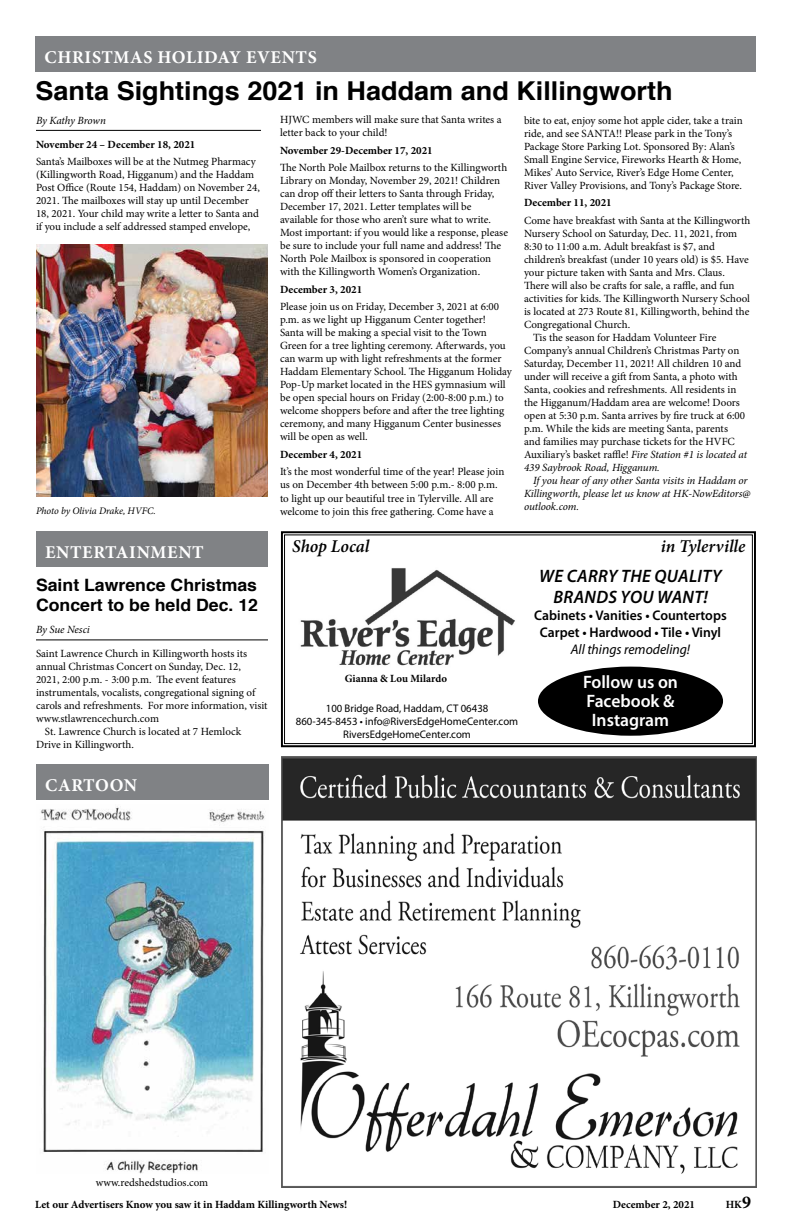
<style>
.page{position:relative;width:792px;height:1224px;background:#fff}
.page>*{position:absolute;margin:0;border:0;box-sizing:border-box;transform-origin:0 0}
.t1{font:700 26px "Helvetica";color:#000;scale:1.04 1}
.t2{font:700 18px "Minion Pro";letter-spacing:.035em;color:#fff}
.t3{font:italic 600 18px/21.6px "Myriad Pro";letter-spacing:.02em;color:#000;text-align:center}
.t4{font:600 18px/19px "Myriad Pro";color:#fff;text-align:center}
.t5{font:italic 600 18px "Minion Pro";color:#000}
.t6{font:700 17px/20px "Helvetica";color:#000;scale:1.04 1}
.t7{font:600 14px/16.8px "Myriad Pro";color:#000;text-align:center}
.t8{font:italic 14px "Myriad Pro";color:#000}
.t9{font:11px/13px "Minion Pro";color:#000}
.t10{font:700 11px "Minion Pro";color:#000}
.t11{font:italic 11px "Minion Pro";letter-spacing:-.01em;color:#000}
.t12{font:11px/13.2px "Myriad Pro";color:#000;text-align:center}
.t13{font:italic 10px "Minion Pro";letter-spacing:-.005em;color:#000}
.s1{font-style:italic}
.s2{font-size:18px}
</style>
<div class="page">
<img style="left:281px;top:756px;width:475px;height:432px">
<svg style="left:281px;top:531px;width:475px;height:216px"></svg>
<div style="left:284px;top:535px;width:469px;height:209px;border:1px solid #000"></div>
<img style="left:289px;top:559px;width:207px;height:101px">
<img style="left:293px;top:563px;width:224px;height:109px">
<div style="left:538px;top:667px;width:185px;height:69px;background:#000;border-radius:50%"></div>
<div style="left:36px;top:36px;width:720px;height:36px;background:#808285"></div>
<img style="left:41px;top:806px;width:224px;height:367px">
<div style="left:36px;top:764px;width:232px;height:36px;background:#808285"></div>
<hr style="left:36px;top:130px;width:225px;height:1px;background:#000">
<img style="left:36px;top:244px;width:232px;height:253px">
<hr style="left:36px;top:640px;width:232px;height:1px;background:#000">
<div style="left:36px;top:531px;width:232px;height:36px;background:#808285"></div>
<h2 class="t2" style="left:45px;top:44px;width:274px">CHRISTMAS HOLIDAY EVENTS</h2>
<h1 class="t1" style="left:36px;top:70px;width:614px">Santa Sightings 2021 in Haddam and Killingworth</h1>
<p class="t10" style="left:36px;top:136px;width:161px">November 24 – December 18, 2021</p>
<p class="t9" style="left:36px;top:155px;width:225px">Santa’s Mailboxes will be at the Nutmeg Pharmacy (Killingworth Road, Higganum) and the Haddam Post Office (Route 154, Haddam) on November 24, 2021. The mailboxes will stay up until December 18, 2021. Your child may write a letter to Santa and if you include a self addressed stamped envelope,</p>
<p class="t9" style="left:280px;top:113px;width:223px">HJWC members will make sure that Santa writes a letter back to your child!</p>
<p class="t10" style="left:280px;top:143px;width:154px">November 29-December 17, 2021</p>
<p class="t9" style="left:280px;top:161px;width:230px">The North Pole Mailbox returns to the Killingworth Library on Monday, November 29, 2021! Children can drop off their letters to Santa through Friday, December 17, 2021. Letter templates will be available for those who aren’t sure what to write.<br>Most important: if you would like a response, please be sure to include your full name and address! The North Pole Mailbox is sponsored in cooperation with the Killingworth Women’s Organization.</p>
<p class="t10" style="left:280px;top:282px;width:84px">December 3, 2021</p>
<p class="t9" style="left:280px;top:301px;width:234px">Please join us on Friday, December 3, 2021 at 6:00 p.m. as we light up Higganum Center together!<br>Santa will be making a special visit to the Town Green for a tree lighting ceremony. Afterwards, you can warm up with light refreshments at the former Haddam Elementary School. The Higganum Holiday Pop-Up market located in the HES gymnasium will be open special hours on Friday (2:00-8:00 p.m.) to welcome shoppers before and after the tree lighting ceremony, and many Higganum Center businesses will be open as well.</p>
<p class="t10" style="left:280px;top:447px;width:84px">December 4, 2021</p>
<p class="t9" style="left:280px;top:466px;width:226px">It’s the most wonderful time of the year! Please join us on December 4th between 5:00 p.m.- 8:00 p.m. to light up our beautiful tree in Tylerville. All are welcome to join this free gathering. Come have a</p>
<p class="t9" style="left:524px;top:114px;width:220px">bite to eat, enjoy some hot apple cider, take a train ride, and see SANTA!! Please park in the Tony’s Package Store Parking Lot. Sponsored By: Alan’s Small Engine Service, Fireworks Hearth &amp; Home, Mikes’ Auto Service, River’s Edge Home Center, River Valley Provisions, and Tony’s Package Store.</p>
<p class="t10" style="left:524px;top:195px;width:89px">December 11, 2021</p>
<p class="t9" style="left:524px;top:214px;width:228px">Come have breakfast with Santa at the Killingworth</p>
<p class="t9" style="left:524px;top:227px;width:215px">Nursery School on Saturday, Dec. 11, 2021, from</p>
<p class="t9" style="left:524px;top:240px;width:193px">8:30 to 11:00 a.m. Adult breakfast is $7, and</p>
<p class="t9" style="left:524px;top:253px;width:226px">children’s breakfast (under 10 years old) is $5. Have</p>
<p class="t9" style="left:524px;top:266px;width:202px">your picture taken with Santa and Mrs. Claus.</p>
<p class="t9" style="left:524px;top:279px;width:212px">There will also be crafts for sale, a raffle, and fun</p>
<p class="t9" style="left:524px;top:292px;width:228px">activities for kids. The Killingworth Nursery School</p>
<p class="t9" style="left:524px;top:305px;width:227px">is located at 273 Route 81, Killingworth, behind the</p>
<p class="t9" style="left:524px;top:318px;width:108px">Congregational Church.</p>
<p class="t9" style="left:533px;top:331px;width:185px">Tis the season for Haddam Volunteer Fire</p>
<p class="t9" style="left:524px;top:344px;width:217px">Company’s annual Children’s Christmas Party on</p>
<p class="t9" style="left:524px;top:357px;width:219px">Saturday, December 11, 2021! All children 10 and</p>
<p class="t9" style="left:524px;top:370px;width:215px">under will receive a gift from Santa, a photo with</p>
<p class="t9" style="left:524px;top:383px;width:214px">Santa, cookies and refreshments. All residents in</p>
<p class="t9" style="left:524px;top:396px;width:218px">the Higganum/Haddam area are welcome! Doors</p>
<p class="t9" style="left:524px;top:409px;width:223px">open at 5:30 p.m. Santa arrives by fire truck at 6:00</p>
<p class="t9" style="left:524px;top:422px;width:206px">p.m. While the kids are meeting Santa, parents</p>
<p class="t9" style="left:524px;top:435px;width:212px">and families may purchase tickets for the HVFC</p>
<p class="t9" style="left:524px;top:448px;width:225px">Auxiliary’s basket raffle! <span class="s1">Fire Station #1 is located at</span></p>
<p class="t11" style="left:524px;top:460px;width:137px">439 Saybrook Road, Higganum.</p>
<p class="t11" style="left:533px;top:473px;width:216px">If you hear of any other Santa visits in Haddam or</p>
<p class="t11" style="left:524px;top:486px;width:228px">Killingworth, please let us know at HK-NowEditors@</p>
<p class="t11" style="left:524px;top:499px;width:57px">outlook.com.</p>
<p class="t11" style="left:36px;top:113px;width:71px">By Kathy Brown</p>
<p class="t13" style="left:36px;top:504px;width:121px">Photo by Olivia Drake, HVFC.</p>
<h2 class="t2" style="left:45px;top:540px;width:160px">ENTERTAINMENT</h2>
<h3 class="t6" style="left:36px;top:575px;width:215px">Saint Lawrence Christmas<br>Concert to be held Dec. 12</h3>
<p class="t9" style="left:36px;top:647px;width:213px">Saint Lawrence Church in Killingworth hosts its</p>
<p class="t9" style="left:36px;top:660px;width:207px">annual Christmas Concert on Sunday, Dec. 12,</p>
<p class="t9" style="left:36px;top:673px;width:201px">2021, 2:00 p.m. - 3:00 p.m. The event features</p>
<p class="t9" style="left:36px;top:686px;width:221px">instrumentals, vocalists, congregational signing of</p>
<p class="t9" style="left:36px;top:699px;width:233px">carols and refreshments. For more information, visit</p>
<p class="t9" style="left:36px;top:712px;width:125px">www.stlawrencechurch.com</p>
<p class="t9" style="left:45px;top:725px;width:198px">St. Lawrence Church is located at 7 Hemlock</p>
<p class="t9" style="left:36px;top:738px;width:99px">Drive in Killingworth.</p>
<p class="t11" style="left:36px;top:622px;width:55px">By Sue Nesci</p>
<h2 class="t2" style="left:45px;top:773px;width:94px">CARTOON</h2>
<h2 class="t5" style="left:292px;top:533px;width:79px">Shop Local</h2>
<h2 class="t5" style="left:661px;top:533px;width:86px">in Tylerville</h2>
<p class="t10" style="left:345px;top:670px;width:104px">Gianna &amp; Lou Milardo</p>
<p class="t12" style="left:296px;top:701px;width:224px">100 Bridge Road, Haddam, CT 06438<br>860-345-8453 • info@RiversEdgeHomeCenter.com<br>RiversEdgeHomeCenter.com</p>
<h2 class="t3" style="left:539px;top:564px;width:184px">WE CARRY THE QUALITY<br>BRANDS YOU WANT!</h2>
<p class="t7" style="left:534px;top:607px;width:194px">Cabinets • Vanities • Countertops<br>Carpet • Hardwood • Tile • Vinyl</p>
<p class="t8" style="left:571px;top:640px;width:121px">All things remodeling!</p>
<h2 class="t4" style="left:583px;top:672px;width:96px">Follow us on<br>Facebook &amp;<br>Instagram</h2>
<p class="t9" style="left:96px;top:1176px;width:114px">www.redshedstudios.com</p>
<p class="t10" style="left:35px;top:1197px;width:314px">Let our Advertisers Know you saw it in Haddam Killingworth News!</p>
<p class="t10" style="left:613px;top:1197px;width:84px">December 2, 2021</p>
<p class="t10" style="left:726px;top:1197px;width:27px">HK<span class="s2">9</span></p>
</div>
